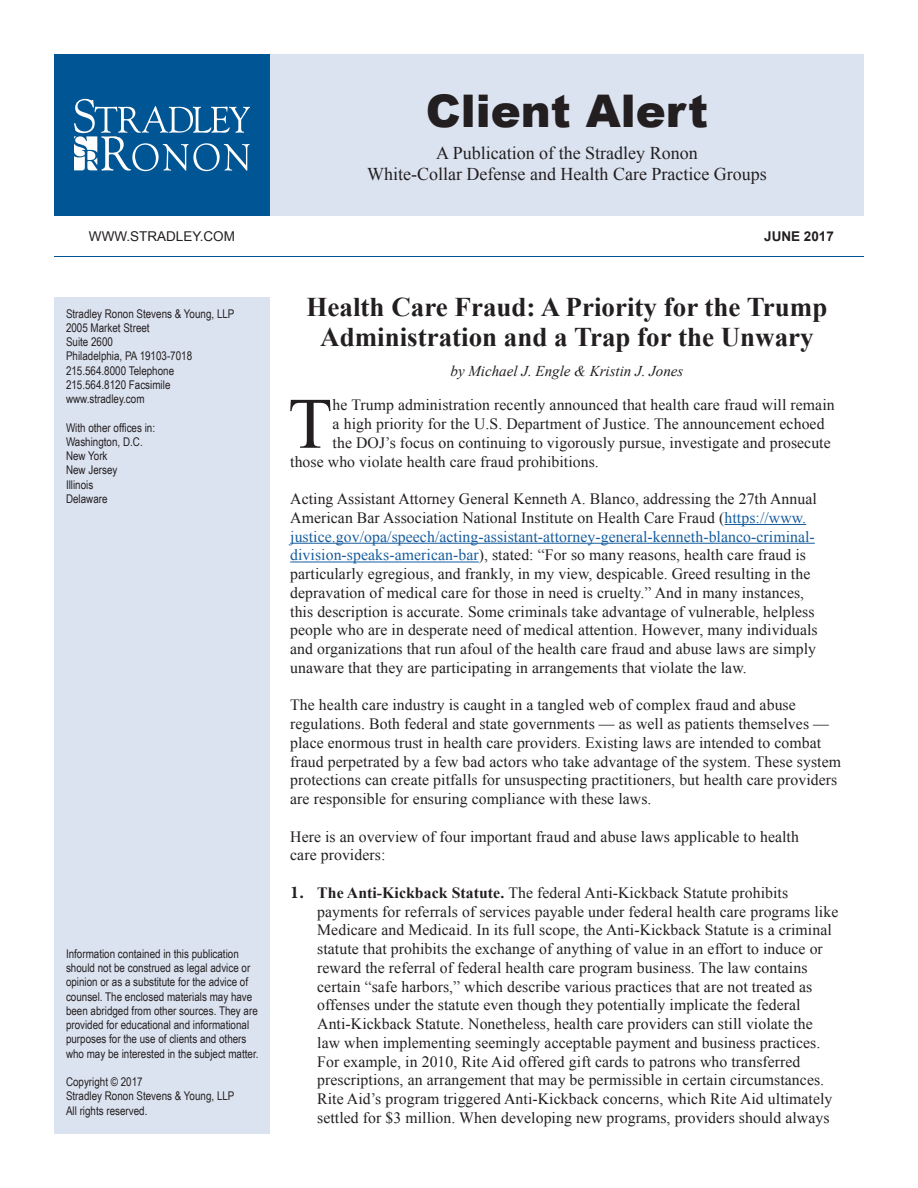
<style>
.page{position:relative;width:918px;height:1188px;background:#fff}
.page>*{position:absolute;margin:0;border:0;box-sizing:border-box;transform-origin:0 0}
.t1{font:72.45px "Times New Roman";color:#231f20}
.t2{font:900 45px "Arial";color:#231f20}
.t3{font:700 27px/30px "Times New Roman";color:#231f20;text-align:center}
.t4{font:18px "Times New Roman";color:#231f20}
.t5{font:15.75px/18.8px "Times New Roman";letter-spacing:.005em;color:#231f20}
.t6{font:italic 15px "Times New Roman";color:#231f20}
.t7{font:13.5px "Arial";color:#231f20}
.t8{font:700 13.5px "Arial";color:#231f20}
.t9{font:12px/14.2px "Arial Narrow";color:#231f20}
.s1{color:#175d9e}
.s2{font-family:"Minion Pro";font-weight:700;font-size:18px}
.s3{font-weight:700}
</style>
<div class="page">
<div style="left:54px;top:54px;width:216px;height:162px;background:#005594"></div>
<svg style="left:74px;top:99px;width:176px;height:72px"></svg>
<div style="left:54px;top:297px;width:216px;height:837px;background:#dce3f0"></div>
<div style="left:270px;top:54px;width:594px;height:162px;background:#dce3f0"></div>
<hr style="left:54px;top:256px;width:810px;height:1px;background:#005594">
<hr style="left:725px;top:524px;width:81px;height:1px;background:#175d9e">
<hr style="left:290px;top:543px;width:525px;height:1px;background:#175d9e">
<hr style="left:290px;top:562px;width:189px;height:1px;background:#175d9e">
<p class="t2" style="left:426px;top:78px;width:284px">Client Alert</p>
<p class="t4" style="left:436px;top:140px;width:263px">A Publication of the Stradley Ronon</p>
<p class="t4" style="left:367px;top:161px;width:401px">White-Collar Defense and Health Care Practice Groups</p>
<p class="t7" style="left:89px;top:227px;width:148px">WWW.STRADLEY.COM</p>
<p class="t8" style="left:764px;top:227px;width:71px">JUNE 2017</p>
<p class="t9" style="left:66px;top:306px;width:170px">Stradley Ronon Stevens &amp; Young, LLP</p>
<p class="t9" style="left:66px;top:320px;width:85px">2005 Market Street</p>
<p class="t9" style="left:66px;top:334px;width:49px">Suite 2600</p>
<p class="t9" style="left:66px;top:349px;width:128px">Philadelphia, PA 19103-7018</p>
<p class="t9" style="left:66px;top:363px;width:110px">215.564.8000 Telephone</p>
<p class="t9" style="left:66px;top:377px;width:106px">215.564.8120 Facsimile</p>
<p class="t9" style="left:66px;top:391px;width:80px">www.stradley.com</p>
<p class="t9" style="left:66px;top:420px;width:91px">With other offices in:</p>
<p class="t9" style="left:66px;top:434px;width:78px">Washington, D.C.</p>
<p class="t9" style="left:66px;top:448px;width:43px">New York</p>
<p class="t9" style="left:66px;top:463px;width:53px">New Jersey</p>
<p class="t9" style="left:66px;top:477px;width:29px">Illinois</p>
<p class="t9" style="left:66px;top:491px;width:43px">Delaware</p>
<p class="t9" style="left:66px;top:946px;width:194px">Information contained in this publication should not be construed as legal advice or opinion or as a substitute for the advice of counsel. The enclosed materials may have been abridged from other sources. They are provided for educational and informational purposes for the use of clients and others who may be interested in the subject matter.</p>
<p class="t9" style="left:66px;top:1074px;width:78px">Copyright © 2017</p>
<p class="t9" style="left:66px;top:1089px;width:170px">Stradley Ronon Stevens &amp; Young, LLP</p>
<p class="t9" style="left:66px;top:1103px;width:83px">All rights reserved.</p>
<p class="t3" style="left:307px;top:291px;width:522px">Health Care Fraud: A Priority for the Trump<br>Administration and a Trap for the Unwary</p>
<p class="t6" style="left:451px;top:361px;width:234px">by Michael J. Engle &amp; Kristin J. Jones</p>
<p class="t1" style="left:288px;top:375px;width:46px">T</p>
<p class="t5" style="left:333px;top:395px;width:504px">he Trump administration recently announced that health care fraud will remain</p>
<p class="t5" style="left:333px;top:414px;width:493px">a high priority for the U.S. Department of Justice. The announcement echoed</p>
<p class="t5" style="left:333px;top:433px;width:500px">the DOJ’s focus on continuing to vigorously pursue, investigate and prosecute</p>
<p class="t5" style="left:290px;top:452px;width:310px">those who violate health care fraud prohibitions.</p>
<p class="t5" style="left:290px;top:489px;width:529px">Acting Assistant Attorney General Kenneth A. Blanco, addressing the 27th Annual American Bar Association National Institute on Health Care Fraud (<span class="s1">https://www. justice.gov/opa/speech/acting-assistant-attorney-general-kenneth-blanco-criminal&shy;division-speaks-american-bar</span>), stated: “For so many reasons, health care fraud is particularly egregious, and frankly, in my view, despicable. Greed resulting in the depravation of medical care for those in need is cruelty.” And in many instances, this description is accurate. Some criminals take advantage of vulnerable, helpless people who are in desperate need of medical attention. However, many individuals and organizations that run afoul of the health care fraud and abuse laws are simply unaware that they are participating in arrangements that violate the law.</p>
<p class="t5" style="left:290px;top:695px;width:552px">The health care industry is caught in a tangled web of complex fraud and abuse regulations. Both federal and state governments — as well as patients themselves — place enormous trust in health care providers. Existing laws are intended to combat fraud perpetrated by a few bad actors who take advantage of the system. These system protections can create pitfalls for unsuspecting practitioners, but health care providers are responsible for ensuring compliance with these laws.</p>
<p class="t5" style="left:290px;top:827px;width:510px">Here is an overview of four important fraud and abuse laws applicable to health</p>
<p class="t5" style="left:290px;top:845px;width:97px">care providers:</p>
<p class="t5" style="left:317px;top:883px;width:523px;text-indent:-27px"><span class="s2">1.</span> <span class="s3">The Anti-Kickback Statute.</span> The federal Anti-Kickback Statute prohibits payments for referrals of services payable under federal health care programs like Medicare and Medicaid. In its full scope, the Anti-Kickback Statute is a criminal statute that prohibits the exchange of anything of value in an effort to induce or reward the referral of federal health care program business. The law contains certain “safe harbors,” which describe various practices that are not treated as offenses under the statute even though they potentially implicate the federal Anti-Kickback Statute. Nonetheless, health care providers can still violate the law when implementing seemingly acceptable payment and business practices.<br>For example, in 2010, Rite Aid offered gift cards to patrons who transferred prescriptions, an arrangement that may be permissible in certain circumstances.<br>Rite Aid’s program triggered Anti-Kickback concerns, which Rite Aid ultimately settled for $3 million. When developing new programs, providers should always</p>
</div>
